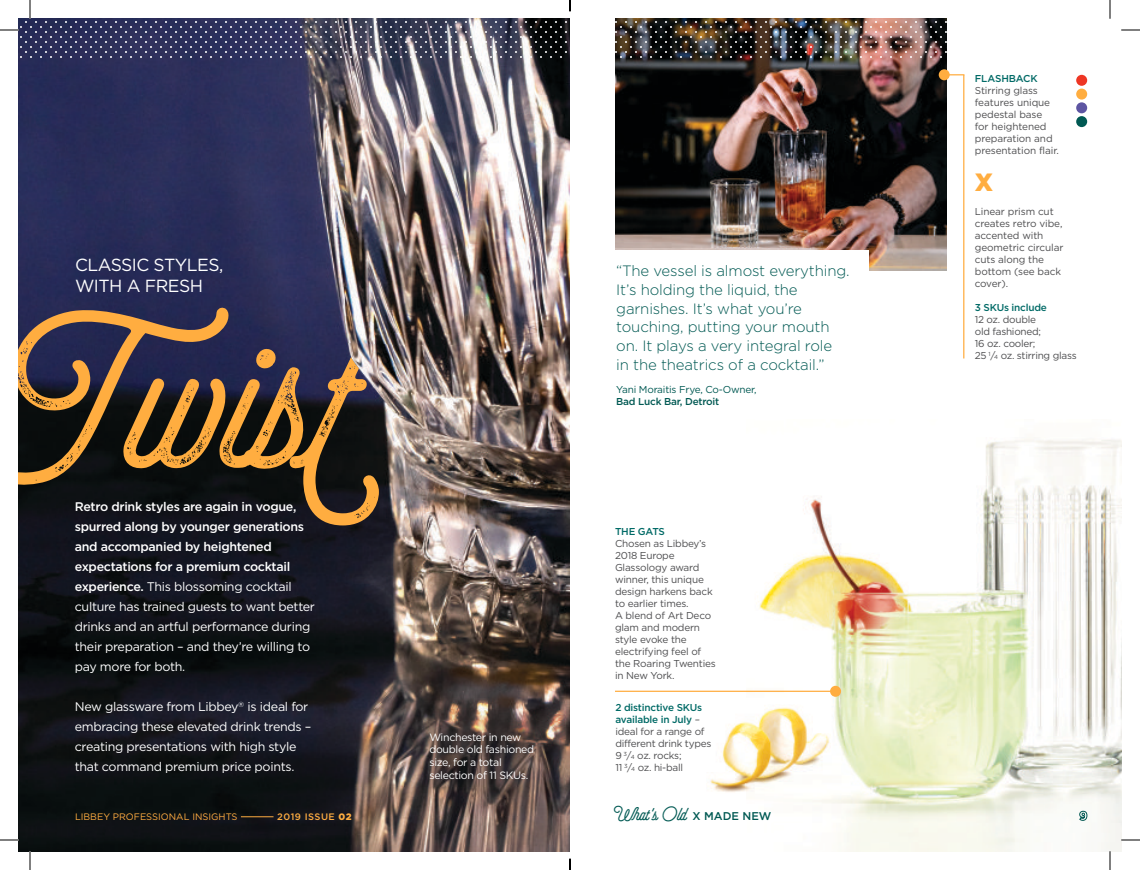
<style>
.page{position:relative;width:1140px;height:870px;background:#fff}
.page>*{position:absolute;margin:0;border:0;box-sizing:border-box;transform-origin:0 0}
.t1{font:225px "Selfie Printed";color:#ffad40}
.t2{font:900 25px "Gotham";color:#ffad40}
.t3{font:20px "Selfie Printed";color:#005953}
.t4{font:17.5px/21px "Gotham";letter-spacing:-.03em;color:#fff}
.t5{font:300 15px/18.8px "Gotham";letter-spacing:-.01em;color:#005953}
.t6{font:12.5px/20px "Gotham";letter-spacing:-.025em;color:#fff}
.t7{font:500 12.5px/20px "Gotham";letter-spacing:-.025em;color:#fff}
.t8{font:10.62px/12.8px "Gotham";letter-spacing:-.03em;color:#fff}
.t9{font:10px/12px "Gotham";letter-spacing:-.02em;color:#4d4d4f}
.t10{font:500 10px/12px "Gotham";letter-spacing:-.02em;color:#006a66}
.t11{font:10px "Gotham";letter-spacing:-.02em;color:#005953}
.t12{font:500 10px "Gotham";letter-spacing:-.02em;color:#005953}
.t13{font:9.38px "Gotham";color:#ffad40}
.t14{font:500 9.38px "Gotham";letter-spacing:.05em;color:#ffad40}
.s1{font-weight:500}
.s2{font-weight:900}
.s3{font-weight:400;color:#4d4d4f}
.s4{font-size:5.88px}
.s5{font-family:"Gotham";font-weight:500;font-size:11.25px}
</style>
<div class="page">
<img style="left:19px;top:58px;width:551px;height:793px">
<img style="left:615px;top:58px;width:332px;height:212px">
<hr style="left:241px;top:816px;width:33px;height:1px;background:#ffad40">
<img style="left:19px;top:19px;width:928px;height:39px">
<div style="left:612px;top:251px;width:257px;height:173px;background:#fff"></div>
<img style="left:746px;top:438px;width:375px;height:413px">
<div style="left:1076px;top:75px;width:11px;height:11px;background:#ee3624;border-radius:50%"></div>
<div style="left:1076px;top:89px;width:11px;height:11px;background:#ffad40;border-radius:50%"></div>
<div style="left:1076px;top:102px;width:11px;height:11px;background:#5d55a2;border-radius:50%"></div>
<div style="left:1076px;top:116px;width:11px;height:11px;background:#005953;border-radius:50%"></div>
<img style="left:710px;top:705px;width:120px;height:88px">
<hr style="left:963px;top:75px;width:1px;height:284px;background:#ffad40">
<svg style="left:950px;top:74px;width:14px;height:1px"></svg>
<div style="left:939px;top:69px;width:11px;height:11px;background:#ffad40;border-radius:50%"></div>
<hr style="left:615px;top:691px;width:224px;height:1px;background:#ffad40">
<div style="left:830px;top:686px;width:11px;height:11px;background:#ffad40;border-radius:50%"></div>
<div style="left:390px;top:692px;width:179px;height:129px;background:#231f20;opacity:.75"></div>
<img style="left:349px;top:343px;width:48px;height:64px">
<svg style="left:0;top:29px;width:19px;height:2px"></svg>
<svg style="left:1121px;top:29px;width:19px;height:2px"></svg>
<svg style="left:0;top:839px;width:19px;height:2px"></svg>
<svg style="left:1121px;top:839px;width:19px;height:2px"></svg>
<svg style="left:29px;top:0;width:2px;height:19px"></svg>
<svg style="left:29px;top:851px;width:2px;height:19px"></svg>
<svg style="left:1109px;top:0;width:2px;height:19px"></svg>
<svg style="left:1109px;top:851px;width:2px;height:19px"></svg>
<svg style="left:569px;top:0;width:2px;height:11px"></svg>
<svg style="left:569px;top:859px;width:2px;height:11px"></svg>
<p class="t4" style="left:75px;top:254px;width:150px">CLASSIC STYLES,<br>WITH A FRESH</p>
<p class="t1" style="left:-2px;top:256px;width:351px">Twist</p>
<p class="t7" style="left:75px;top:496px;width:231px">Retro drink styles are again in vogue, spurred along by younger generations</p>
<p class="t6" style="left:75px;top:536px;width:242px"><span class="s1">and accompanied by heightened expectations for a premium cocktail experience.</span> This blossoming cocktail culture has trained guests to want better drinks and an artful performance during their preparation – and they’re willing to pay more for both.</p>
<p class="t6" style="left:75px;top:696px;width:238px">New glassware from Libbey<sup>®</sup> is ideal for embracing these elevated drink trends – creating presentations with high style</p>
<p class="t6" style="left:75px;top:756px;width:221px">that command premium price points.</p>
<p class="t13" style="left:75px;top:812px;width:164px">LIBBEY PROFESSIONAL INSIGHTS</p>
<p class="t14" style="left:277px;top:812px;width:76px">2019 ISSUE <span class="s2">02</span></p>
<p class="t8" style="left:429px;top:730px;width:106px">Winchester in new double old fashioned size, for a total selection of 11 SKUs.</p>
<p class="t5" style="left:616px;top:261px;width:235px">“The vessel is almost everything.<br>It’s holding the liquid, the garnishes. It’s what you’re touching, putting your mouth on. It plays a very integral role</p>
<p class="t5" style="left:616px;top:355px;width:210px">in the theatrics of a cocktail.”</p>
<p class="t11" style="left:616px;top:384px;width:142px">Yani Moraitis Frye, Co-Owner,</p>
<p class="t12" style="left:616px;top:396px;width:105px">Bad Luck Bar, Detroit</p>
<p class="t10" style="left:615px;top:525px;width:51px">THE GATS</p>
<p class="t9" style="left:615px;top:537px;width:99px">Chosen as Libbey’s<br>2018 Europe<br>Glassology award winner, this unique design harkens back to earlier times.</p>
<p class="t9" style="left:615px;top:609px;width:102px">A blend of Art Deco glam and modern style evoke the electrifying feel of the Roaring Twenties in New York.</p>
<p class="t10" style="left:615px;top:701px;width:88px">2 distinctive SKUs available in July <span class="s3">–</span></p>
<p class="t9" style="left:615px;top:725px;width:98px">ideal for a range of different drink types</p>
<p class="t9" style="left:615px;top:749px;width:68px">9 <sup>3</sup>/<span class="s4">4</span> oz. rocks;</p>
<p class="t9" style="left:615px;top:761px;width:69px">11 <sup>3</sup>/<span class="s4">4</span> oz. hi-ball</p>
<p class="t3" style="left:614px;top:802px;width:159px">What's Old <span class="s5">X MADE NEW</span></p>
<p class="t10" style="left:975px;top:72px;width:65px">FLASHBACK</p>
<p class="t9" style="left:975px;top:85px;width:65px">Stirring glass</p>
<p class="t9" style="left:975px;top:97px;width:86px">features unique pedestal base<br>for heightened preparation and presentation flair.</p>
<p class="t2" style="left:975px;top:167px;width:20px">X</p>
<p class="t9" style="left:975px;top:205px;width:90px">Linear prism cut creates retro vibe, accented with geometric circular cuts along the bottom (see back cover).</p>
<p class="t10" style="left:975px;top:301px;width:74px">3 SKUs include</p>
<p class="t9" style="left:975px;top:313px;width:63px">12 oz. double</p>
<p class="t9" style="left:975px;top:325px;width:68px">old fashioned;</p>
<p class="t9" style="left:975px;top:337px;width:62px">16 oz. cooler;</p>
<p class="t9" style="left:975px;top:349px;width:103px">25 <sup>1</sup>/<span class="s4">4</span> oz. stirring glass</p>
</div>
